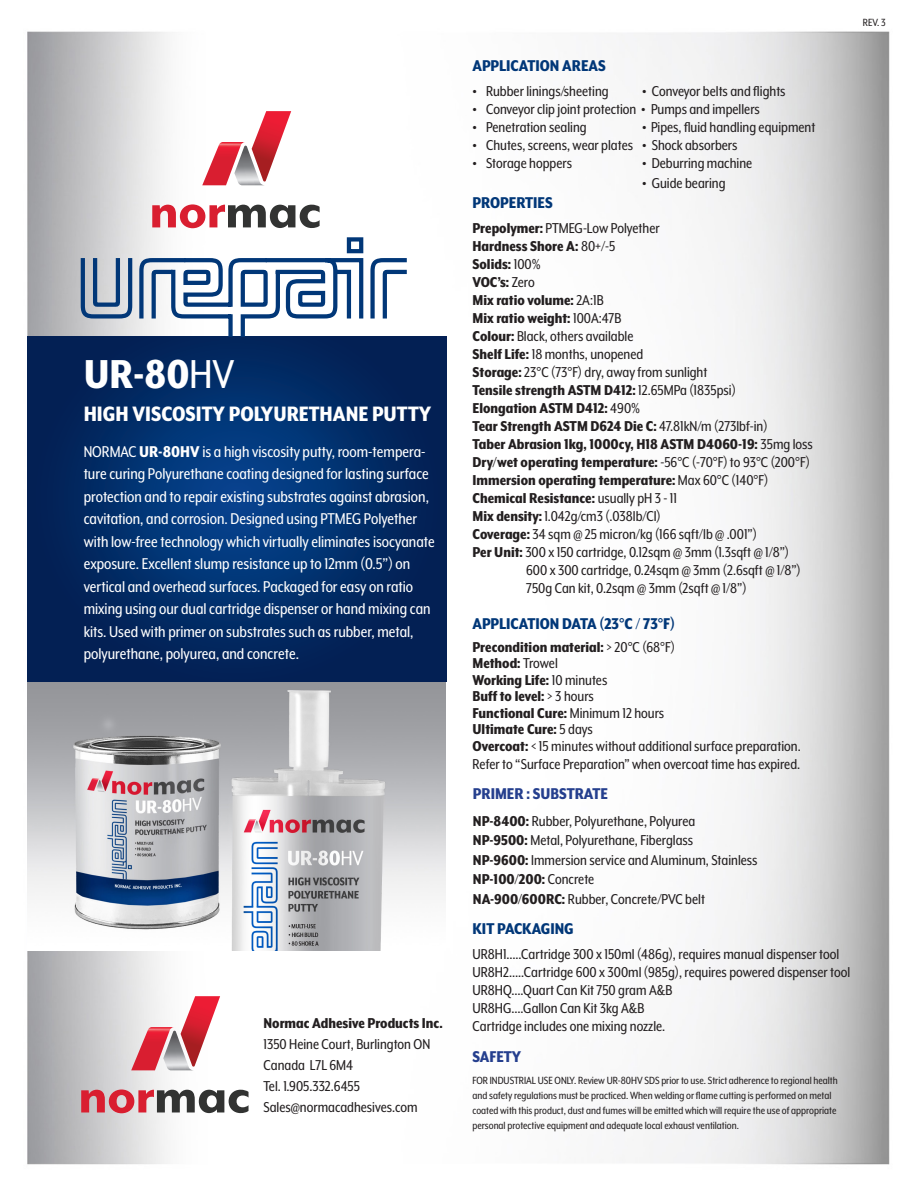
<style>
.page{position:relative;width:918px;height:1188px;background:#fff}
.page>*{position:absolute;margin:0;border:0;box-sizing:border-box;transform-origin:0 0}
.t1{font:800 46.5px "Mr Eaves XL Mod Nar OT";color:#fff}
.t2{font:800 24px "Mr Eaves XL Mod Nar OT";color:#fff}
.t3{font:18px/22.5px "Mr Eaves XL Mod Nar OT";color:#fff}
.t4{font:800 18px "Mr Eaves XL Mod Nar OT";color:#013778}
.t5{font:800 18px "Mr Eaves XL Mod Nar OT";color:#253f8e}
.t6{font:16.5px/16.5px "Mr Eaves XL Mod Nar OT";color:#231f20}
.t7{font:800 16.5px "Mr Eaves XL Mod Nar OT";color:#231f20}
.t8{font:12px/15px "Mr Eaves XL Mod Nar OT";color:#231f20}
.s1{font-weight:400}
.s2{font-weight:800}
</style>
<div class="page">
<img style="left:27px;top:31px;width:863px;height:1134px">
<img style="left:27px;top:681px;width:419px;height:270px">
<svg style="left:202px;top:111px;width:89px;height:74px"></svg>
<svg style="left:152px;top:204px;width:168px;height:24px"></svg>
<svg style="left:27px;top:337px;width:419px;height:344px"></svg>
<svg style="left:81px;top:237px;width:326px;height:100px"></svg>
<svg style="left:131px;top:996px;width:89px;height:74px"></svg>
<svg style="left:81px;top:1090px;width:168px;height:23px"></svg>
<p class="t1" style="left:84px;top:350px;width:152px">UR-80<span class="s1">HV</span></p>
<p class="t2" style="left:84px;top:401px;width:349px">HIGH VISCOSITY POLYURETHANE PUTTY</p>
<p class="t3" style="left:84px;top:440px;width:353px">NORMAC <span class="s2">UR-80HV</span> is a high viscosity putty, room-tempera&shy;ture curing Polyurethane coating designed for lasting surface protection and to repair existing substrates against abrasion, cavitation, and corrosion. Designed using PTMEG Polyether with low-free technology which virtually eliminates isocyanate exposure. Excellent slump resistance up to 12mm (0.5”) on vertical and overhead surfaces. Packaged for easy on ratio mixing using our dual cartridge dispenser or hand mixing can kits. Used with primer on substrates such as rubber, metal, polyurethane, polyurea, and concrete.</p>
<p class="t7" style="left:264px;top:1015px;width:181px">Normac Adhesive Products Inc.</p>
<p class="t6" style="left:264px;top:1036px;width:168px">1350 Heine Court, Burlington ON</p>
<p class="t6" style="left:264px;top:1057px;width:91px">Canada L7L 6M4</p>
<p class="t6" style="left:264px;top:1078px;width:98px">Tel. 1.905.332.6455</p>
<p class="t6" style="left:264px;top:1099px;width:156px">Sales@normacadhesives.com</p>
<p class="t8" style="left:863px;top:15px;width:24px">REV. 3</p>
<p class="t4" style="left:472px;top:57px;width:135px">APPLICATION AREAS</p>
<p class="t6" style="left:472px;top:83px;width:138px"><span class="s2">•</span> Rubber linings/sheeting</p>
<p class="t6" style="left:642px;top:83px;width:145px"><span class="s2">•</span> Conveyor belts and flights</p>
<p class="t6" style="left:472px;top:101px;width:289px"><span class="s2">•</span> Conveyor clip joint protection <span class="s2">•</span> Pumps and impellers</p>
<p class="t6" style="left:472px;top:119px;width:116px"><span class="s2">•</span> Penetration sealing</p>
<p class="t6" style="left:642px;top:119px;width:175px"><span class="s2">•</span> Pipes, fluid handling equipment</p>
<p class="t6" style="left:472px;top:137px;width:267px"><span class="s2">•</span> Chutes, screens, wear plates <span class="s2">•</span> Shock absorbers</p>
<p class="t6" style="left:472px;top:155px;width:101px"><span class="s2">•</span> Storage hoppers</p>
<p class="t6" style="left:642px;top:155px;width:112px"><span class="s2">•</span> Deburring machine</p>
<p class="t6" style="left:642px;top:174px;width:85px"><span class="s2">•</span> Guide bearing</p>
<p class="t4" style="left:472px;top:193px;width:82px">PROPERTIES</p>
<p class="t6" style="left:472px;top:219px;width:189px"><span class="s2">Prepolymer:</span> PTMEG-Low Polyether</p>
<p class="t7" style="left:472px;top:237px;width:144px">Hardness Shore A: <span class="s1">80+/-5</span></p>
<p class="t7" style="left:472px;top:255px;width:70px">Solids: <span class="s1">100%</span></p>
<p class="t7" style="left:472px;top:273px;width:64px">VOC’s: <span class="s1">Zero</span></p>
<p class="t7" style="left:472px;top:291px;width:133px">Mix ratio volume: <span class="s1">2A:1B</span></p>
<p class="t7" style="left:472px;top:309px;width:150px">Mix ratio weight: <span class="s1">100A:47B</span></p>
<p class="t6" style="left:472px;top:327px;width:162px"><span class="s2">Colour:</span> Black, others available</p>
<p class="t6" style="left:472px;top:345px;width:172px"><span class="s2">Shelf Life:</span> 18 months, unopened</p>
<p class="t6" style="left:472px;top:363px;width:236px"><span class="s2">Storage:</span> 23°C (73°F) dry, away from sunlight</p>
<p class="t7" style="left:472px;top:381px;width:265px">Tensile strength ASTM D412: <span class="s1">12.65MPa (1835psi)</span></p>
<p class="t7" style="left:472px;top:399px;width:169px">Elongation ASTM D412: <span class="s1">490%</span></p>
<p class="t7" style="left:472px;top:417px;width:297px">Tear Strength ASTM D624 Die C: <span class="s1">47.81kN/m (273lbf-in)</span></p>
<p class="t7" style="left:472px;top:435px;width:342px">Taber Abrasion 1kg, 1000cy, H18 ASTM D4060-19: <span class="s1">35mg loss</span></p>
<p class="t7" style="left:472px;top:453px;width:339px">Dry/wet operating temperature: <span class="s1">-56°C (-70°F) to 93°C (200°F)</span></p>
<p class="t7" style="left:472px;top:471px;width:297px">Immersion operating temperature: <span class="s1">Max 60°C (140°F)</span></p>
<p class="t7" style="left:472px;top:489px;width:206px">Chemical Resistance: <span class="s1">usually pH 3 - 11</span></p>
<p class="t6" style="left:472px;top:507px;width:190px"><span class="s2">Mix density:</span> 1.042g/cm3 (.038lb/CI)</p>
<p class="t6" style="left:472px;top:525px;width:286px"><span class="s2">Coverage:</span> 34 sqm @ 25 micron/kg (166 sqft/lb @ .001”)</p>
<p class="t6" style="left:472px;top:543px;width:318px"><span class="s2">Per Unit:</span> 300 x 150 cartridge, 0.12sqm @ 3mm (1.3sqft @ 1/8”)</p>
<p class="t6" style="left:526px;top:561px;width:276px">600 x 300 cartridge, 0.24sqm @ 3mm (2.6sqft @ 1/8”)</p>
<p class="t6" style="left:526px;top:579px;width:222px">750g Can kit, 0.2sqm @ 3mm (2sqft @ 1/8”)</p>
<p class="t4" style="left:472px;top:614px;width:204px">APPLICATION DATA (23°C / 73°F)</p>
<p class="t6" style="left:472px;top:639px;width:330px"><span class="s2">Precondition material:</span> &gt; 20°C (68°F)<br><span class="s2">Method:</span> Trowel<br><span class="s2">Working Life:</span> 10 minutes<br><span class="s2">Buff to level:</span> &gt; 3 hours<br><span class="s2">Functional Cure:</span> Minimum 12 hours<br><span class="s2">Ultimate Cure:</span> 5 days<br><span class="s2">Overcoat:</span> &lt; 15 minutes without additional surface preparation.</p>
<p class="t6" style="left:472px;top:756px;width:329px">Refer to “Surface Preparation” when overcoat time has expired.</p>
<p class="t5" style="left:473px;top:785px;width:137px">PRIMER : SUBSTRATE</p>
<p class="t6" style="left:473px;top:812px;width:224px"><span class="s2">NP-8400:</span> Rubber, Polyurethane, Polyurea</p>
<p class="t6" style="left:473px;top:832px;width:222px"><span class="s2">NP-9500:</span> Metal, Polyurethane, Fiberglass</p>
<p class="t6" style="left:473px;top:851px;width:286px"><span class="s2">NP-9600:</span> Immersion service and Aluminum, Stainless</p>
<p class="t7" style="left:473px;top:871px;width:123px">NP-100/200: <span class="s1">Concrete</span></p>
<p class="t6" style="left:473px;top:890px;width:233px"><span class="s2">NA-900/600RC:</span> Rubber, Concrete/PVC belt</p>
<p class="t4" style="left:472px;top:919px;width:103px">KIT PACKAGING</p>
<p class="t6" style="left:472px;top:945px;width:368px">UR8H1…..Cartridge 300 x 150ml (486g), requires manual dispenser tool</p>
<p class="t6" style="left:472px;top:963px;width:379px">UR8H2…..Cartridge 600 x 300ml (985g), requires powered dispenser tool</p>
<p class="t6" style="left:472px;top:981px;width:201px">UR8HQ….Quart Can Kit 750 gram A&amp;B</p>
<p class="t6" style="left:472px;top:999px;width:174px">UR8HG….Gallon Can Kit 3kg A&amp;B</p>
<p class="t6" style="left:472px;top:1017px;width:194px">Cartridge includes one mixing nozzle.</p>
<p class="t5" style="left:472px;top:1047px;width:50px">SAFETY</p>
<p class="t8" style="left:472px;top:1072px;width:367px">FOR INDUSTRIAL USE ONLY. Review UR-80HV SDS prior to use. Strict adherence to regional health and safety regulations must be practiced. When welding or flame cutting is performed on metal coated with this product, dust and fumes will be emitted which will require the use of appropriate personal protective equipment and adequate local exhaust ventilation.</p>
</div>
